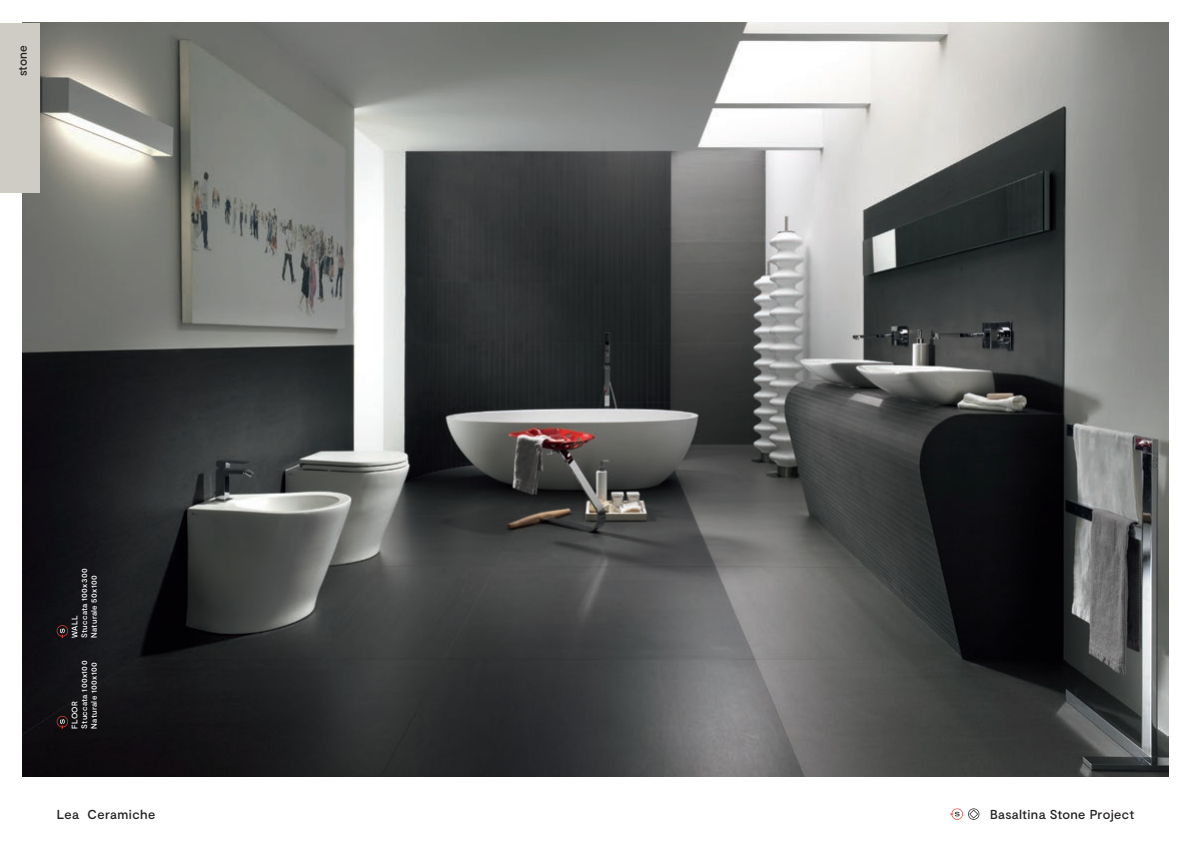
<style>
.page{position:relative;width:1191px;height:842px;background:#fff}
.page>*{position:absolute;margin:0;border:0;box-sizing:border-box;transform-origin:0 0}
.t1{font:500 13px "Moderat";letter-spacing:.025em;color:#231f20}
.t2{font:500 12px "Moderat";letter-spacing:-.005em;color:#231f20}
.t3{font:500 8px/9.6px "Moderat";letter-spacing:.035em;color:#fff}
</style>
<div class="page">
<img style="left:23px;top:23px;width:1145px;height:753px">
<svg style="left:57px;top:625px;width:11px;height:13px"></svg>
<svg style="left:57px;top:716px;width:11px;height:13px"></svg>
<div style="left:0;top:23px;width:40px;height:169px;background:#cfccc5"></div>
<svg style="left:950px;top:808px;width:29px;height:12px"></svg>
<h2 class="t2" style="left:15px;top:76px;width:32px;rotate:-90deg">stone</h2>
<p class="t3" style="left:70px;top:638px;width:71px;rotate:-90deg">WALL<br>Stuccata 100x300<br>Naturale 50x100</p>
<p class="t3" style="left:70px;top:729px;width:69px;rotate:-90deg">FLOOR<br>Stuccata 100x100<br>Naturale 100x100</p>
<h1 class="t1" style="left:57px;top:807px;width:100px">Lea Ceramiche</h1>
<h1 class="t1" style="left:990px;top:807px;width:146px">Basaltina Stone Project</h1>
</div>
